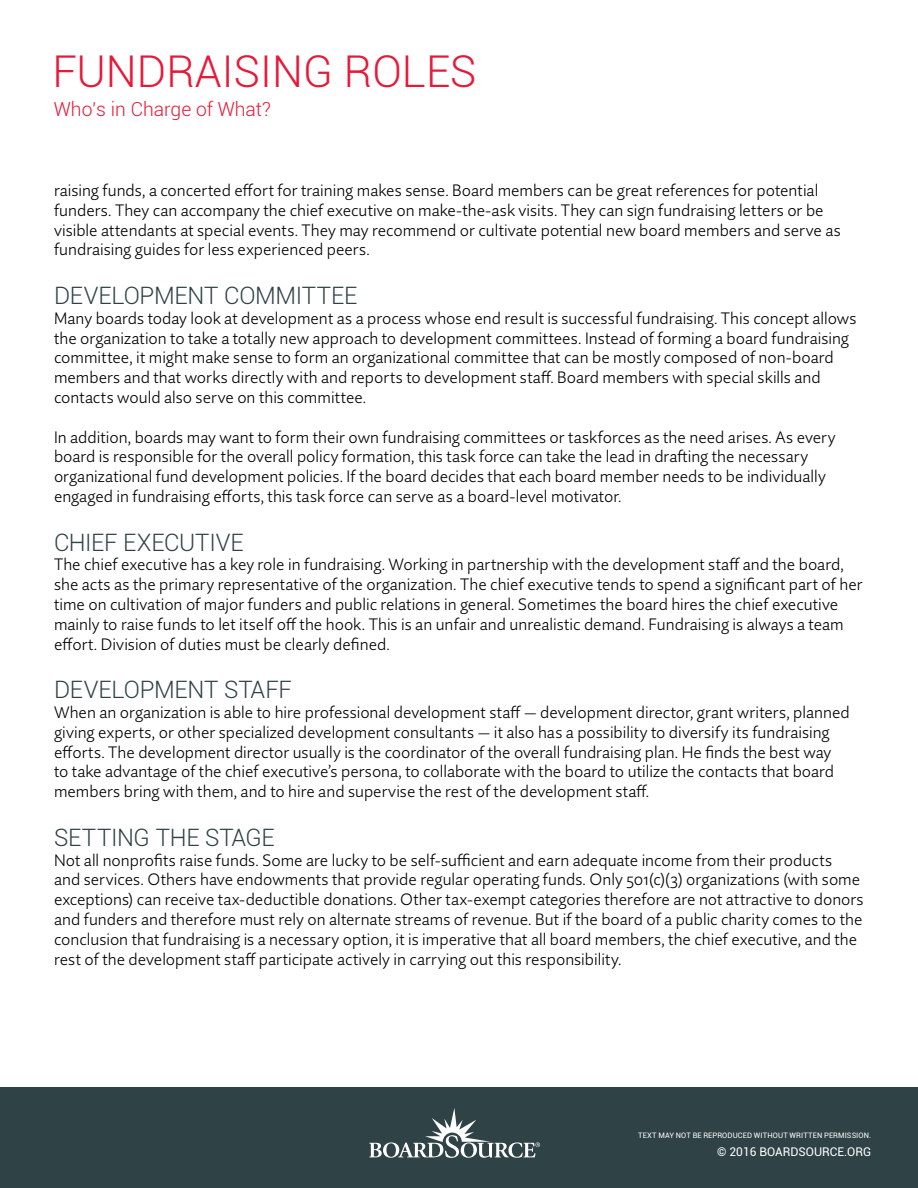
<style>
.page{position:relative;width:918px;height:1188px;background:#fff}
.page>*{position:absolute;margin:0;border:0;box-sizing:border-box;transform-origin:0 0}
.t1{font:300 43.8px "Roboto";color:#e71939}
.t2{font:300 24px "Roboto";letter-spacing:-.01em;color:#2f4246}
.t3{font:300 19.35px "Roboto";color:#e71939}
.t4{font:300 16.5px/19.8px "Quire Sans Pro";color:#000}
.t5{font:12px "Roboto";color:#fff}
.t6{font:7.5px "Roboto";letter-spacing:.015em;color:#fff}
</style>
<div class="page">
<div style="left:0;top:1087px;width:918px;height:101px;background:#2f4246"></div>
<svg style="left:369px;top:1108px;width:171px;height:50px"></svg>
<h1 class="t1" style="left:52px;top:41px;width:426px">FUNDRAISING ROLES</h1>
<p class="t3" style="left:54px;top:95px;width:219px">Who’s in Charge of What?</p>
<p class="t4" style="left:54px;top:180px;width:789px">raising funds, a concerted effort for training makes sense. Board members can be great references for potential funders. They can accompany the chief executive on make-the-ask visits. They can sign fundraising letters or be visible attendants at special events. They may recommend or cultivate potential new board members and serve as fundraising guides for less experienced peers.</p>
<h2 class="t2" style="left:54px;top:279px;width:305px">DEVELOPMENT COMMITTEE</h2>
<p class="t4" style="left:54px;top:308px;width:804px">Many boards today look at development as a process whose end result is successful fundraising. This concept allows the organization to take a totally new approach to development committees. Instead of forming a board fundraising committee, it might make sense to form an organizational committee that can be mostly composed of non-board members and that works directly with and reports to development staff. Board members with special skills and contacts would also serve on this committee.</p>
<p class="t4" style="left:54px;top:427px;width:783px">In addition, boards may want to form their own fundraising committees or taskforces as the need arises. As every board is responsible for the overall policy formation, this task force can take the lead in drafting the necessary organizational fund development policies. If the board decides that each board member needs to be individually engaged in fundraising efforts, this task force can serve as a board-level motivator.</p>
<h2 class="t2" style="left:54px;top:525px;width:191px">CHIEF EXECUTIVE</h2>
<p class="t4" style="left:54px;top:555px;width:810px">The chief executive has a key role in fundraising. Working in partnership with the development staff and the board, she acts as the primary representative of the organization. The chief executive tends to spend a significant part of her time on cultivation of major funders and public relations in general. Sometimes the board hires the chief executive mainly to raise funds to let itself off the hook. This is an unfair and unrealistic demand. Fundraising is always a team effort. Division of duties must be clearly defined.</p>
<h2 class="t2" style="left:54px;top:673px;width:239px">DEVELOPMENT STAFF</h2>
<p class="t4" style="left:54px;top:702px;width:797px">When an organization is able to hire professional development staff — development director, grant writers, planned giving experts, or other specialized development consultants — it also has a possibility to diversify its fundraising efforts. The development director usually is the coordinator of the overall fundraising plan. He finds the best way to take advantage of the chief executive’s persona, to collaborate with the board to utilize the contacts that board members bring with them, and to hire and supervise the rest of the development staff.</p>
<h2 class="t2" style="left:54px;top:821px;width:222px">SETTING THE STAGE</h2>
<p class="t4" style="left:54px;top:850px;width:811px">Not all nonprofits raise funds. Some are lucky to be self-sufficient and earn adequate income from their products<br>and services. Others have endowments that provide regular operating funds. Only 501(c)(3) organizations (with some exceptions) can receive tax-deductible donations. Other tax-exempt categories therefore are not attractive to donors and funders and therefore must rely on alternate streams of revenue. But if the board of a public charity comes to the conclusion that fundraising is a necessary option, it is imperative that all board members, the chief executive, and the rest of the development staff participate actively in carrying out this responsibility.</p>
<p class="t6" style="left:638px;top:1131px;width:235px">TEXT MAY NOT BE REPRODUCED WITHOUT WRITTEN PERMISSION.</p>
<p class="t5" style="left:717px;top:1144px;width:156px">© 2016 BOARDSOURCE.ORG</p>
</div>
